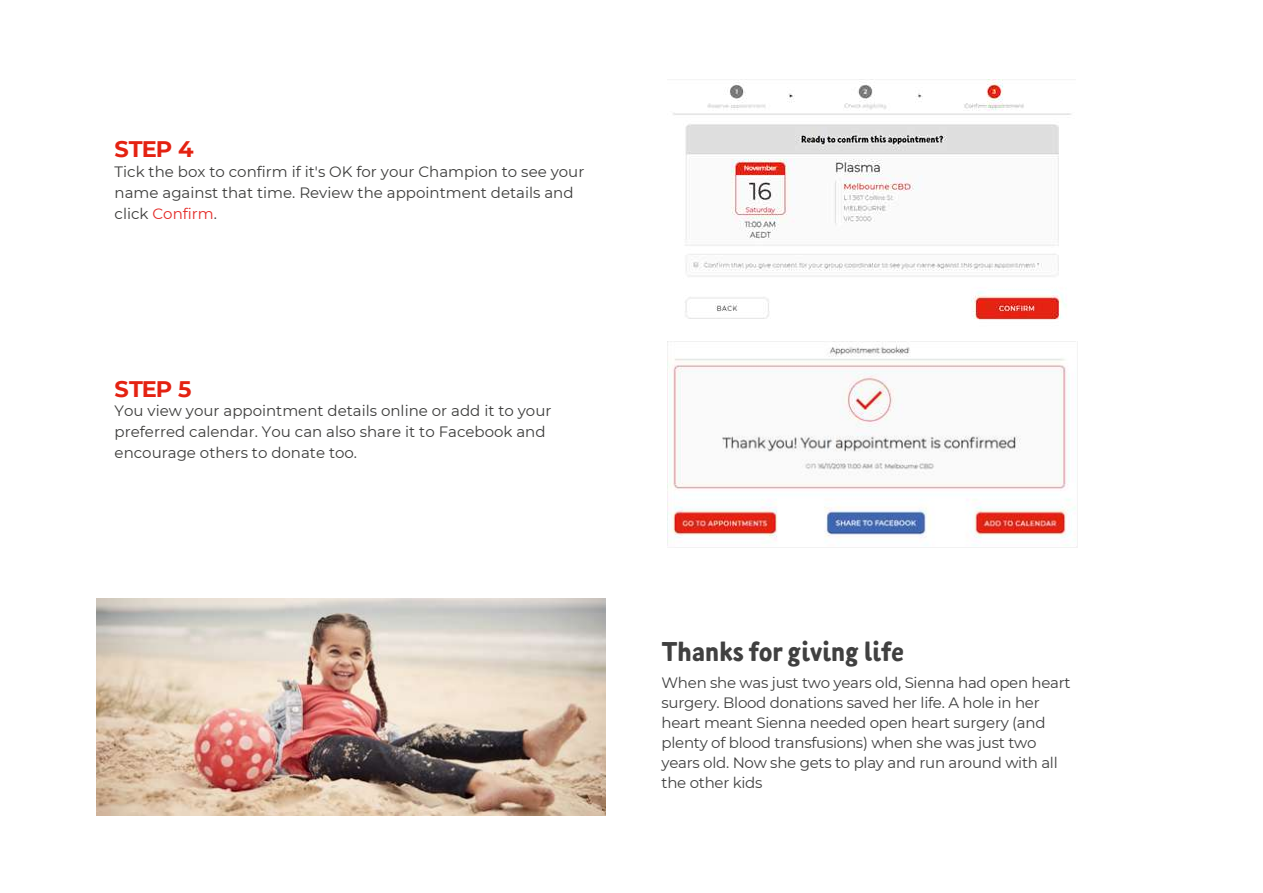
<style>
.page{position:relative;width:1263px;height:893px;background:#fff}
.page>*{position:absolute;margin:0;border:0;box-sizing:border-box;transform-origin:0 0}
.t1{font:700 27px "Fela";letter-spacing:-.01em;color:#404040}
.t2{font:700 22.5px "Montserrat";letter-spacing:-.045em;color:#e42212}
.t3{font:15px/21px "Montserrat";color:#3c3c3b}
.t4{font:15px/20px "Montserrat";letter-spacing:-.02em;color:#404040}
.s1{color:#e42926}
</style>
<div class="page">
<img style="left:673px;top:80px;width:398px;height:240px">
<img style="left:667px;top:341px;width:410px;height:206px">
<img style="left:96px;top:599px;width:510px;height:216px">
<h2 class="t2" style="left:115px;top:133px;width:81px">STEP 4</h2>
<p class="t3" style="left:115px;top:160px;width:471px">Tick the box to confirm if it's OK for your Champion to see your name against that time. Review the appointment details and click <span class="s1">Confirm</span>.</p>
<h2 class="t2" style="left:115px;top:372px;width:79px">STEP 5</h2>
<p class="t3" style="left:115px;top:400px;width:438px">You view your appointment details online or add it to your preferred calendar. You can also share it to Facebook and encourage others to donate too.</p>
<h1 class="t1" style="left:662px;top:634px;width:244px">Thanks for giving life</h1>
<p class="t4" style="left:662px;top:672px;width:411px">When she was just two years old, Sienna had open heart surgery. Blood donations saved her life. A hole in her heart meant Sienna needed open heart surgery (and plenty of blood transfusions) when she was just two years old. Now she gets to play and run around with all the other kids</p>
</div>
